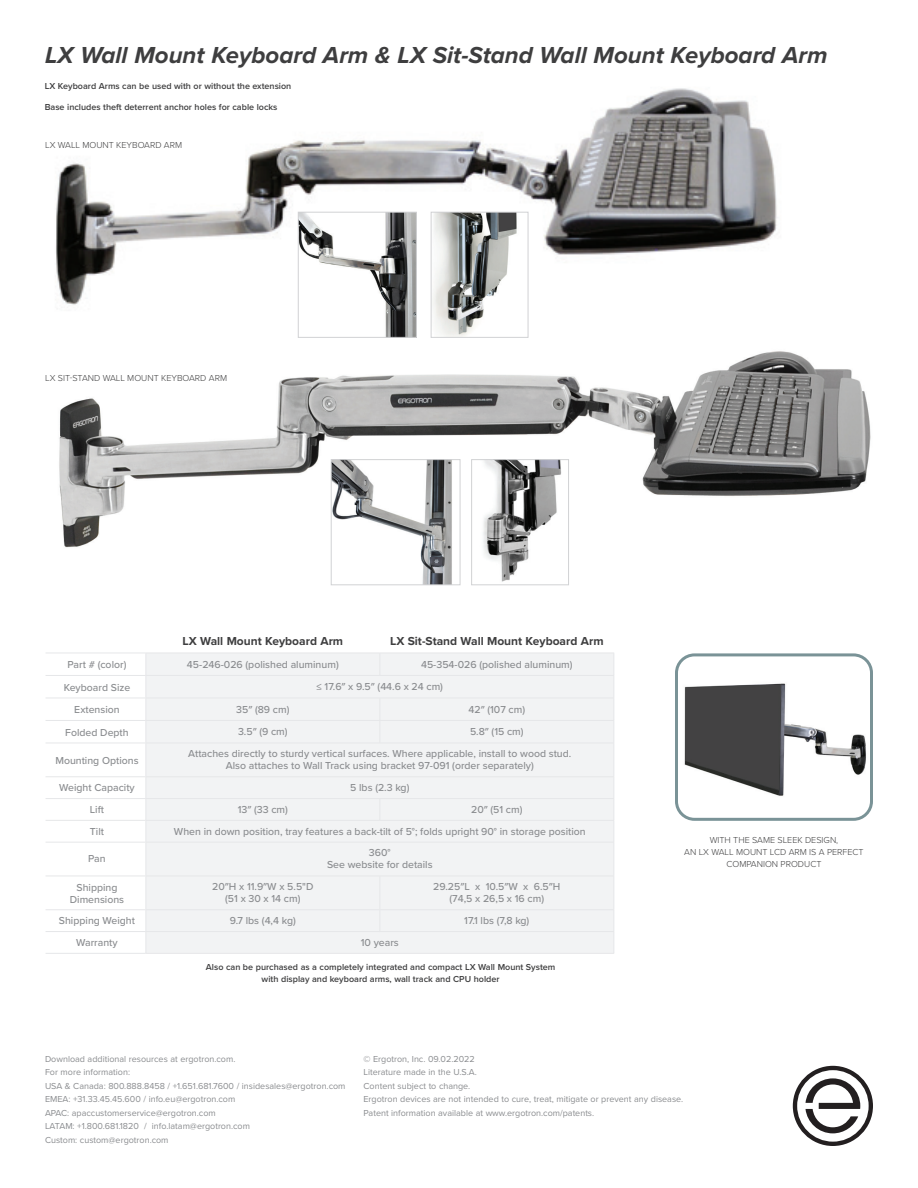
<style>
.page{position:relative;width:918px;height:1188px;background:#fff}
.page>*{position:absolute;margin:0;border:0;box-sizing:border-box;transform-origin:0 0}
.t1{font:italic 700 24px "Proxima Nova";color:#3e3e3f}
.t2{font:700 12px "Proxima Nova";color:#3e3e3f}
.t3{font:500 10.5px/12px "Proxima Nova";color:#8a8c8f;text-align:center}
.t4{font:9px/13.5px "Proxima Nova";color:#8a8c8f}
.t5{font:600 9px/12px "Proxima Nova";color:#3e3e3f;text-align:center}
.t6{font:300 9px/12px "Proxima Nova";color:#3e3e3f;text-align:center}
</style>
<div class="page">
<svg style="left:793px;top:1066px;width:80px;height:80px"></svg>
<div style="left:146px;top:654px;width:467px;height:299px;background:#f2f3f4"></div>
<svg style="left:379px;top:654px;width:1px;height:21px"></svg>
<svg style="left:379px;top:699px;width:1px;height:44px"></svg>
<svg style="left:613px;top:654px;width:1px;height:89px"></svg>
<hr style="left:613px;top:743px;width:1px;height:33px;background:#e6e7e9">
<hr style="left:146px;top:675px;width:234px;height:1px;background:#e6e7e9">
<hr style="left:380px;top:675px;width:234px;height:1px;background:#e6e7e9">
<hr style="left:146px;top:698px;width:234px;height:1px;background:#e6e7e9">
<hr style="left:380px;top:698px;width:234px;height:1px;background:#e6e7e9">
<hr style="left:146px;top:720px;width:234px;height:1px;background:#e6e7e9">
<hr style="left:380px;top:720px;width:234px;height:1px;background:#e6e7e9">
<hr style="left:146px;top:743px;width:234px;height:1px;background:#e6e7e9">
<hr style="left:380px;top:743px;width:234px;height:1px;background:#e6e7e9">
<hr style="left:146px;top:776px;width:234px;height:1px;background:#e6e7e9">
<hr style="left:380px;top:776px;width:234px;height:1px;background:#e6e7e9">
<hr style="left:146px;top:798px;width:234px;height:1px;background:#e6e7e9">
<hr style="left:380px;top:798px;width:234px;height:1px;background:#e6e7e9">
<svg style="left:379px;top:799px;width:1px;height:21px"></svg>
<hr style="left:146px;top:820px;width:234px;height:1px;background:#e6e7e9">
<hr style="left:380px;top:820px;width:234px;height:1px;background:#e6e7e9">
<svg style="left:613px;top:777px;width:1px;height:65px"></svg>
<hr style="left:146px;top:842px;width:234px;height:1px;background:#e6e7e9">
<hr style="left:380px;top:842px;width:234px;height:1px;background:#e6e7e9">
<hr style="left:613px;top:843px;width:1px;height:33px;background:#e6e7e9">
<hr style="left:146px;top:876px;width:234px;height:1px;background:#e6e7e9">
<hr style="left:380px;top:876px;width:234px;height:1px;background:#e6e7e9">
<hr style="left:379px;top:876px;width:1px;height:33px;background:#e6e7e9">
<hr style="left:613px;top:876px;width:1px;height:33px;background:#e6e7e9">
<hr style="left:146px;top:909px;width:234px;height:1px;background:#e6e7e9">
<hr style="left:380px;top:909px;width:234px;height:1px;background:#e6e7e9">
<svg style="left:379px;top:910px;width:1px;height:21px"></svg>
<hr style="left:146px;top:931px;width:234px;height:1px;background:#e6e7e9">
<svg style="left:46px;top:652px;width:100px;height:301px"></svg>
<hr style="left:380px;top:931px;width:234px;height:1px;background:#e6e7e9">
<svg style="left:613px;top:910px;width:1px;height:43px"></svg>
<hr style="left:46px;top:953px;width:100px;height:1px;background:#e6e7e9">
<hr style="left:146px;top:953px;width:234px;height:1px;background:#e6e7e9">
<hr style="left:380px;top:953px;width:234px;height:1px;background:#e6e7e9">
<hr style="left:146px;top:653px;width:234px;height:1px;background:#e6e7e9">
<hr style="left:380px;top:653px;width:234px;height:1px;background:#e6e7e9">
<hr style="left:46px;top:653px;width:100px;height:1px;background:#e6e7e9">
<img style="left:59px;top:321px;width:812px;height:263px">
<img style="left:333px;top:461px;width:125px;height:122px">
<div style="left:331px;top:459px;width:129px;height:126px;border:1px solid #d1d2d4"></div>
<img style="left:473px;top:461px;width:94px;height:122px">
<div style="left:471px;top:459px;width:98px;height:126px;border:1px solid #d1d2d4"></div>
<img style="left:56px;top:88px;width:721px;height:227px">
<img style="left:300px;top:214px;width:115px;height:122px">
<div style="left:298px;top:212px;width:119px;height:126px;border:1px solid #d1d2d4"></div>
<img style="left:433px;top:214px;width:93px;height:122px">
<div style="left:431px;top:212px;width:97px;height:126px;border:1px solid #d1d2d4"></div>
<img style="left:679px;top:657px;width:190px;height:160px">
<div style="left:675px;top:653px;width:198px;height:168px;border:3px solid #7a9397;border-radius:18px"></div>
<h1 class="t1" style="left:45px;top:45px;width:784px">LX Wall Mount Keyboard Arm &amp; LX Sit-Stand Wall Mount Keyboard Arm</h1>
<p class="t5" style="left:45px;top:81px;width:248px">LX Keyboard Arms can be used with or without the extension</p>
<p class="t5" style="left:45px;top:102px;width:234px">Base includes theft deterrent anchor holes for cable locks</p>
<p class="t6" style="left:45px;top:140px;width:139px">LX WALL MOUNT KEYBOARD ARM</p>
<p class="t6" style="left:45px;top:372px;width:183px">LX SIT-STAND WALL MOUNT KEYBOARD ARM</p>
<p class="t2" style="left:183px;top:636px;width:162px">LX Wall Mount Keyboard Arm</p>
<p class="t2" style="left:390px;top:636px;width:215px">LX Sit-Stand Wall Mount Keyboard Arm</p>
<p class="t3" style="left:68px;top:659px;width:60px">Part # (color)</p>
<p class="t3" style="left:187px;top:659px;width:153px">45-246-026 (polished aluminum)</p>
<p class="t3" style="left:421px;top:659px;width:153px">45-354-026 (polished aluminum)</p>
<p class="t3" style="left:64px;top:682px;width:68px">Keyboard Size</p>
<p class="t3" style="left:317px;top:681px;width:128px">≤ 17.6″ x 9.5″ (44.6 x 24 cm)</p>
<p class="t3" style="left:74px;top:704px;width:47px">Extension</p>
<p class="t3" style="left:236px;top:704px;width:55px">35″ (89 cm)</p>
<p class="t3" style="left:469px;top:704px;width:58px">42″ (107 cm)</p>
<p class="t3" style="left:65px;top:727px;width:65px">Folded Depth</p>
<p class="t3" style="left:238px;top:726px;width:51px">3.5″ (9 cm)</p>
<p class="t3" style="left:470px;top:726px;width:55px">5.8″ (15 cm)</p>
<p class="t3" style="left:55px;top:755px;width:85px">Mounting Options</p>
<p class="t3" style="left:188px;top:748px;width:385px">Attaches directly to sturdy vertical surfaces. Where applicable, install to wood stud.<br>Also attaches to Wall Track using bracket 97-091 (order separately)</p>
<p class="t3" style="left:59px;top:783px;width:77px">Weight Capacity</p>
<p class="t3" style="left:350px;top:782px;width:61px">5 lbs (2.3 kg)</p>
<p class="t3" style="left:90px;top:804px;width:16px">Lift</p>
<p class="t3" style="left:238px;top:804px;width:52px">13″ (33 cm)</p>
<p class="t3" style="left:471px;top:804px;width:53px">20″ (51 cm)</p>
<p class="t3" style="left:90px;top:826px;width:16px">Tilt</p>
<p class="t3" style="left:174px;top:826px;width:413px">When in down position, tray features a back-tilt of 5°; folds upright 90° in storage position</p>
<p class="t3" style="left:88px;top:854px;width:19px">Pan</p>
<p class="t3" style="left:327px;top:848px;width:107px">360°<br>See website for details</p>
<p class="t3" style="left:70px;top:882px;width:56px">Shipping<br>Dimensions</p>
<p class="t3" style="left:212px;top:881px;width:103px">20″H x 11.9″W x 5.5"D (51 x 30 x 14 cm)</p>
<p class="t3" style="left:433px;top:881px;width:129px">29.25″L x 10.5″W x 6.5″H (74,5 x 26,5 x 16 cm)</p>
<p class="t3" style="left:59px;top:915px;width:78px">Shipping Weight</p>
<p class="t3" style="left:230px;top:915px;width:68px">9.7 lbs (4,4 kg)</p>
<p class="t3" style="left:464px;top:915px;width:67px">17.1 lbs (7,8 kg)</p>
<p class="t3" style="left:76px;top:937px;width:43px">Warranty</p>
<p class="t3" style="left:361px;top:937px;width:40px">10 years</p>
<p class="t5" style="left:206px;top:962px;width:351px">Also can be purchased as a completely integrated and compact LX Wall Mount System with display and keyboard arms, wall track and CPU holder</p>
<p class="t6" style="left:684px;top:834px;width:181px">WITH THE SAME SLEEK DESIGN,<br>AN LX WALL MOUNT LCD ARM IS A PERFECT<br>COMPANION PRODUCT</p>
<p class="t4" style="left:45px;top:1052px;width:302px">Download additional resources at ergotron.com.<br>For more information:<br>USA &amp; Canada: 800.888.8458 / +1.651.681.7600 / insidesales@ergotron.com EMEA: +31.33.45.45.600 / info.eu@ergotron.com<br>APAC: apaccustomerservice@ergotron.com<br>LATAM: +1.800.681.1820 / info.latam@ergotron.com<br>Custom: custom@ergotron.com</p>
<p class="t4" style="left:364px;top:1052px;width:321px">© Ergotron, Inc. 09.02.2022<br>Literature made in the U.S.A.<br>Content subject to change.<br>Ergotron devices are not intended to cure, treat, mitigate or prevent any disease.<br>Patent information available at www.ergotron.com/patents.</p>
</div>
